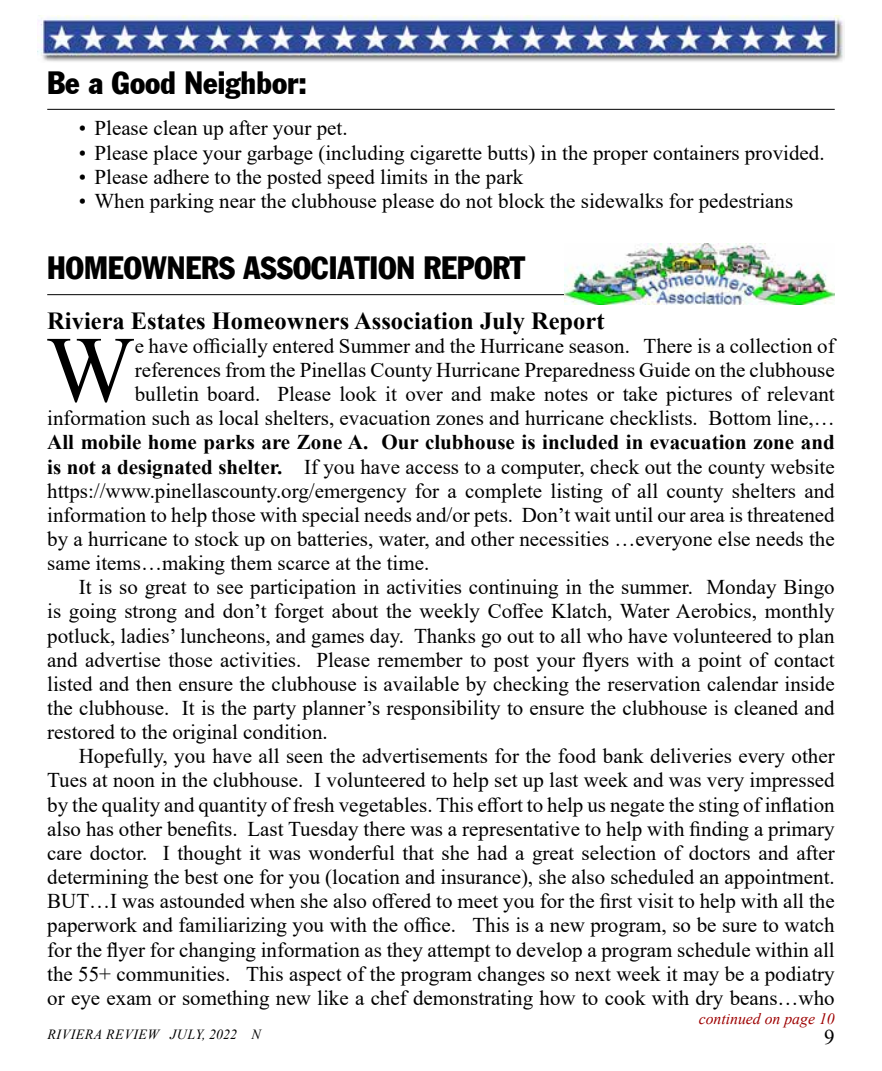
<style>
.page{position:relative;width:882px;height:1071px;background:#fff}
.page>*{position:absolute;margin:0;border:0;box-sizing:border-box;transform-origin:0 0}
.t1{font:93.98px "Times New Roman";color:#000}
.t2{font:31.5px "Franklin Gothic Condensed";color:#000}
.t3{font:700 24.5px "Times New Roman";color:#000}
.t4{font:21px/24.2px "Times New Roman";color:#000;text-align:justify}
.t5{font:italic 15.75px "Times New Roman";color:#9e0000}
.t6{font:italic 14px "Times New Roman";letter-spacing:.035em;color:#000}
.s1{font-weight:700}
</style>
<div class="page">
<img style="left:37px;top:16px;width:807px;height:46px">
<hr style="left:47px;top:109px;width:788px;height:1px;background:#000">
<hr style="left:47px;top:294px;width:518px;height:1px;background:#000">
<img style="left:565px;top:244px;width:270px;height:60px">
<h2 class="t2" style="left:47px;top:64px;width:261px">Be a Good Neighbor:</h2>
<p class="t4" style="left:79px;top:116px;width:270px">• Please clean up after your pet.</p>
<p class="t4" style="left:79px;top:140px;width:747px">• Please place your garbage (including cigarette butts) in the proper containers provided.</p>
<p class="t4" style="left:79px;top:164px;width:446px">• Please adhere to the posted speed limits in the park</p>
<p class="t4" style="left:79px;top:188px;width:716px">• When parking near the clubhouse please do not block the sidewalks for pedestrians</p>
<h2 class="t2" style="left:47px;top:249px;width:479px">HOMEOWNERS ASSOCIATION REPORT</h2>
<p class="t3" style="left:47px;top:303px;width:559px">Riviera Estates Homeowners Association July Report</p>
<h1 class="t1" style="left:46px;top:303px;width:90px">W</h1>
<p class="t4" style="left:47px;top:333px;width:789px;text-align:right">e have officially entered Summer and the Hurricane season. There is a collection of references from the Pinellas County Hurricane Preparedness Guide on the clubhouse<br>bulletin board. Please look it over and make notes or take pictures of relevant information such as local shelters, evacuation zones and hurricane checklists. Bottom line,…</p>
<p class="t4" style="left:47px;top:430px;width:789px"><span class="s1">All mobile home parks are Zone A. Our clubhouse is included in evacuation zone and is not a designated shelter.</span> If you have access to a computer, check out the county website https://www.pinellascounty.org/emergency for a complete listing of all county shelters and information to help those with special needs and/or pets. Don’t wait until our area is threatened by a hurricane to stock up on batteries, water, and other necessities …everyone else needs the same items…making them scarce at the time.</p>
<p class="t4" style="left:47px;top:575px;width:789px;text-indent:32px">It is so great to see participation in activities continuing in the summer. Monday Bingo is going strong and don’t forget about the weekly Coffee Klatch, Water Aerobics, monthly potluck, ladies’ luncheons, and games day. Thanks go out to all who have volunteered to plan and advertise those activities. Please remember to post your flyers with a point of contact listed and then ensure the clubhouse is available by checking the reservation calendar inside the clubhouse. It is the party planner’s responsibility to ensure the clubhouse is cleaned and restored to the original condition.</p>
<p class="t4" style="left:47px;top:744px;width:789px;text-indent:32px">Hopefully, you have all seen the advertisements for the food bank deliveries every other Tues at noon in the clubhouse. I volunteered to help set up last week and was very impressed by the quality and quantity of fresh vegetables. This effort to help us negate the sting of inflation also has other benefits. Last Tuesday there was a representative to help with finding a primary care doctor. I thought it was wonderful that she had a great selection of doctors and after determining the best one for you (location and insurance), she also scheduled an appointment.<br>BUT…I was astounded when she also offered to meet you for the first visit to help with all the paperwork and familiarizing you with the office. This is a new program, so be sure to watch for the flyer for changing information as they attempt to develop a program schedule within all the 55+ communities. This aspect of the program changes so next week it may be a podiatry or eye exam or something new like a chef demonstrating how to cook with dry beans…who</p>
<p class="t5" style="left:699px;top:1008px;width:138px">continued on page 10</p>
<p class="t6" style="left:47px;top:1024px;width:215px">RIVIERA REVIEW JULY, 2022 N</p>
<p class="t4" style="left:824px;top:1024px;width:12px">9</p>
</div>
